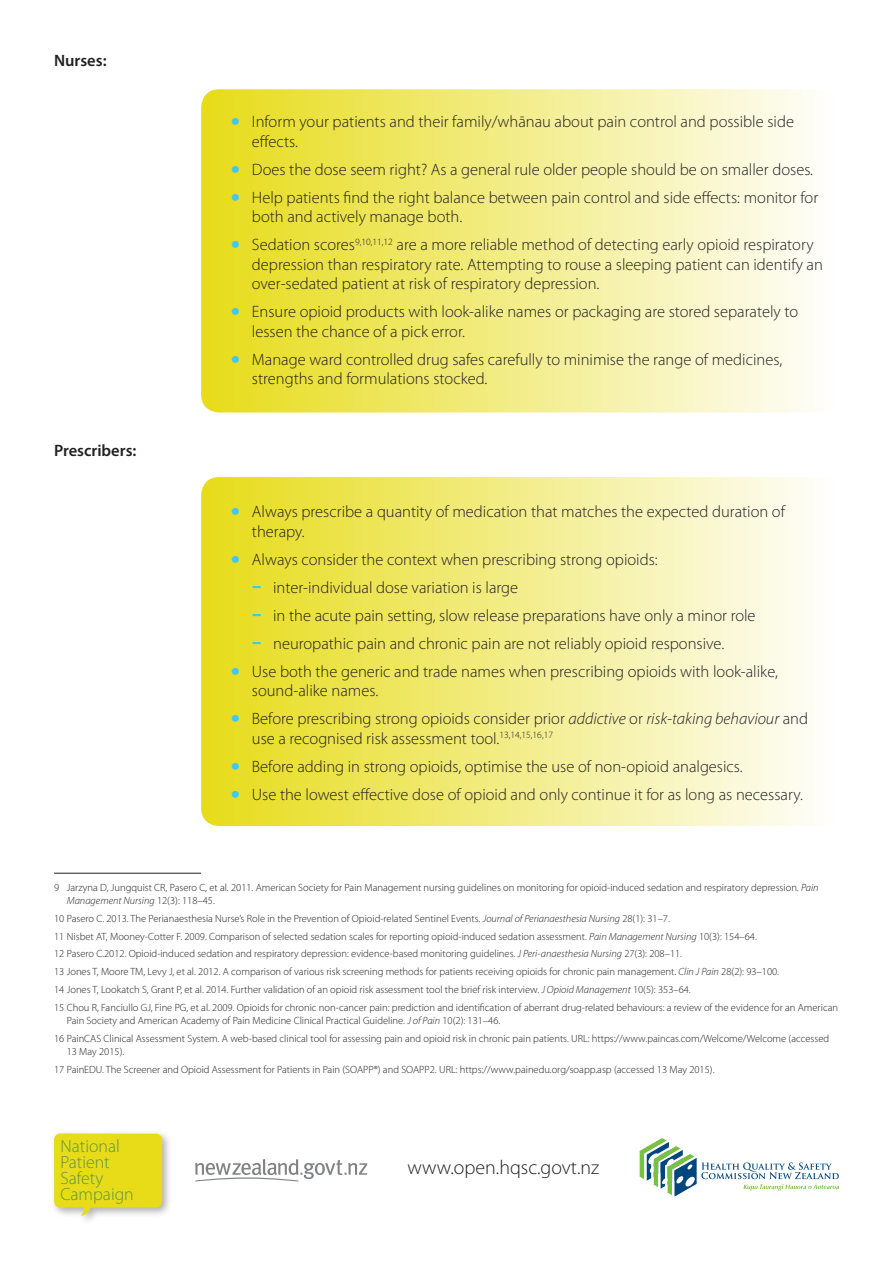
<style>
.page{position:relative;width:893px;height:1263px;background:#fff}
.page>*{position:absolute;margin:0;border:0;box-sizing:border-box;transform-origin:0 0}
.t1{font:300 19.95px "Myriad Pro";color:#231f20}
.t2{font:300 17.7px/15.9px "Myriad Pro";color:#5d9443}
.t3{font:300 16.5px/19.5px "Myriad Pro";color:#231f20}
.t4{font:600 16.5px "Myriad Pro";color:#231f20}
.t5{font:300 10.5px/17.7px "Myriad Pro";color:#231f20}
.s1{font-weight:400;font-size:33px;color:#40c7f4}
.s2{font-style:italic}
</style>
<div class="page">
<div style="left:201px;top:89px;width:638px;height:323px;background:linear-gradient(to right,#e7dc18,#fefefe);border-radius:18px"></div>
<div style="left:201px;top:477px;width:638px;height:349px;background:linear-gradient(to right,#e7dc18,#fefefe);border-radius:18px"></div>
<svg style="left:640px;top:1138px;width:199px;height:58px"></svg>
<svg style="left:195px;top:1159px;width:172px;height:22px"></svg>
<div style="left:50px;top:1129px;width:123px;height:97px;background:#231f20;opacity:.35"></div>
<svg style="left:54px;top:1133px;width:108px;height:82px;background:#e5db2a"></svg>
<hr style="left:54px;top:873px;width:147px;height:1px;background:#231f20">
<h3 class="t4" style="left:54px;top:50px;width:54px">Nurses:</h3>
<h3 class="t4" style="left:54px;top:440px;width:84px">Prescribers:</h3>
<h3 class="t3" style="left:252px;top:112px;width:544px;text-indent:-21px"><span class="s1">•</span> Inform your patients and their family/whānau about pain control and possible side effects.</h3>
<h3 class="t3" style="left:231px;top:160px;width:584px"><span class="s1">•</span> Does the dose seem right? As a general rule older people should be on smaller doses.</h3>
<h3 class="t3" style="left:252px;top:188px;width:568px;text-indent:-21px"><span class="s1">•</span> Help patients find the right balance between pain control and side effects: monitor for both and actively manage both.</h3>
<p class="t3" style="left:252px;top:235px;width:572px;text-indent:-21px"><span class="s1">•</span> Sedation scores<sup>9,10,11,12</sup> are a more reliable method of detecting early opioid respiratory depression than respiratory rate. Attempting to rouse a sleeping patient can identify an over-sedated patient at risk of respiratory depression.</p>
<h3 class="t3" style="left:252px;top:302px;width:548px;text-indent:-21px"><span class="s1">•</span> Ensure opioid products with look-alike names or packaging are stored separately to lessen the chance of a pick error.</h3>
<h3 class="t3" style="left:252px;top:350px;width:532px;text-indent:-21px"><span class="s1">•</span> Manage ward controlled drug safes carefully to minimise the range of medicines, strengths and formulations stocked.</h3>
<h3 class="t3" style="left:252px;top:502px;width:535px;text-indent:-21px"><span class="s1">•</span> Always prescribe a quantity of medication that matches the expected duration of therapy.</h3>
<h3 class="t3" style="left:231px;top:550px;width:428px"><span class="s1">•</span> Always consider the context when prescribing strong opioids:</h3>
<h3 class="t3" style="left:252px;top:578px;width:268px"><span class="s1">-</span> inter-individual dose variation is large</h3>
<h3 class="t3" style="left:252px;top:606px;width:505px"><span class="s1">-</span> in the acute pain setting, slow release preparations have only a minor role</h3>
<h3 class="t3" style="left:252px;top:634px;width:474px"><span class="s1">-</span> neuropathic pain and chronic pain are not reliably opioid responsive.</h3>
<h3 class="t3" style="left:252px;top:662px;width:528px;text-indent:-21px"><span class="s1">•</span> Use both the generic and trade names when prescribing opioids with look-alike, sound-alike names.</h3>
<h3 class="t3" style="left:252px;top:709px;width:557px;text-indent:-21px"><span class="s1">•</span> Before prescribing strong opioids consider prior <span class="s2">addictive</span> or <span class="s2">risk-taking behaviour</span> and use a recognised risk assessment tool.<sup>13,14,15,16,17</sup></h3>
<h3 class="t3" style="left:231px;top:757px;width:514px"><span class="s1">•</span> Before adding in strong opioids, optimise the use of non-opioid analgesics.</h3>
<h3 class="t3" style="left:231px;top:785px;width:574px"><span class="s1">•</span> Use the lowest effective dose of opioid and only continue it for as long as necessary.</h3>
<p class="t5" style="left:67px;top:880px;width:753px;line-height:13.5px;text-indent:-13px">9 Jarzyna D, Jungquist CR, Pasero C, et al. 2011. American Society for Pain Management nursing guidelines on monitoring for opioid-induced sedation and respiratory depression. <span class="s2">Pain<br>Management Nursing</span> 12(3): 118–45.</p>
<p class="t5" style="left:54px;top:910px;width:786px">10 Pasero C. 2013. The Perianaesthesia Nurse’s Role in the Prevention of Opioid-related Sentinel Events. <span class="s2">Journal of Perianaesthesia Nursing</span> 28(1): 31–7.<br>11 Nisbet AT, Mooney-Cotter F. 2009. Comparison of selected sedation scales for reporting opioid-induced sedation assessment. <span class="s2">Pain Management Nursing</span> 10(3): 154–64.<br>12 Pasero C.2012. Opioid-induced sedation and respiratory depression: evidence-based monitoring guidelines. <span class="s2">J Peri-anaesthesia Nursing</span> 27(3): 208–11.<br>13 Jones T, Moore TM, Levy J, et al. 2012. A comparison of various risk screening methods for patients receiving opioids for chronic pain management. <span class="s2">Clin J Pain</span> 28(2): 93–100.<br>14 Jones T, Lookatch S, Grant P, et al. 2014. Further validation of an opioid risk assessment tool the brief risk interview. <span class="s2">J Opioid Management</span> 10(5): 353–64.<br>15 Chou R, Fanciullo GJ, Fine PG, et al. 2009. Opioids for chronic non-cancer pain: prediction and identification of aberrant drug-related behaviours: a review of the evidence for an American</p>
<p class="t5" style="left:54px;top:1012px;width:777px;text-indent:13px">Pain Society and American Academy of Pain Medicine Clinical Practical Guideline. <span class="s2">J of Pain</span> 10(2): 131–46.<br>16 PainCAS Clinical Assessment System. A web-based clinical tool for assessing pain and opioid risk in chronic pain patients. URL: https://www.paincas.com/Welcome/Welcome (accessed</p>
<p class="t5" style="left:54px;top:1043px;width:662px;text-indent:13px">13 May 2015).<br>17 PainEDU. The Screener and Opioid Assessment for Patients in Pain (SOAPP®) and SOAPP2. URL: https://www.painedu.org/soapp.asp (accessed 13 May 2015).</p>
<h2 class="t2" style="left:61px;top:1138px;width:75px">National<br>Patient<br>Safety<br>Campaign</h2>
<h1 class="t1" style="left:408px;top:1156px;width:193px">www.open.hqsc.govt.nz</h1>
</div>
